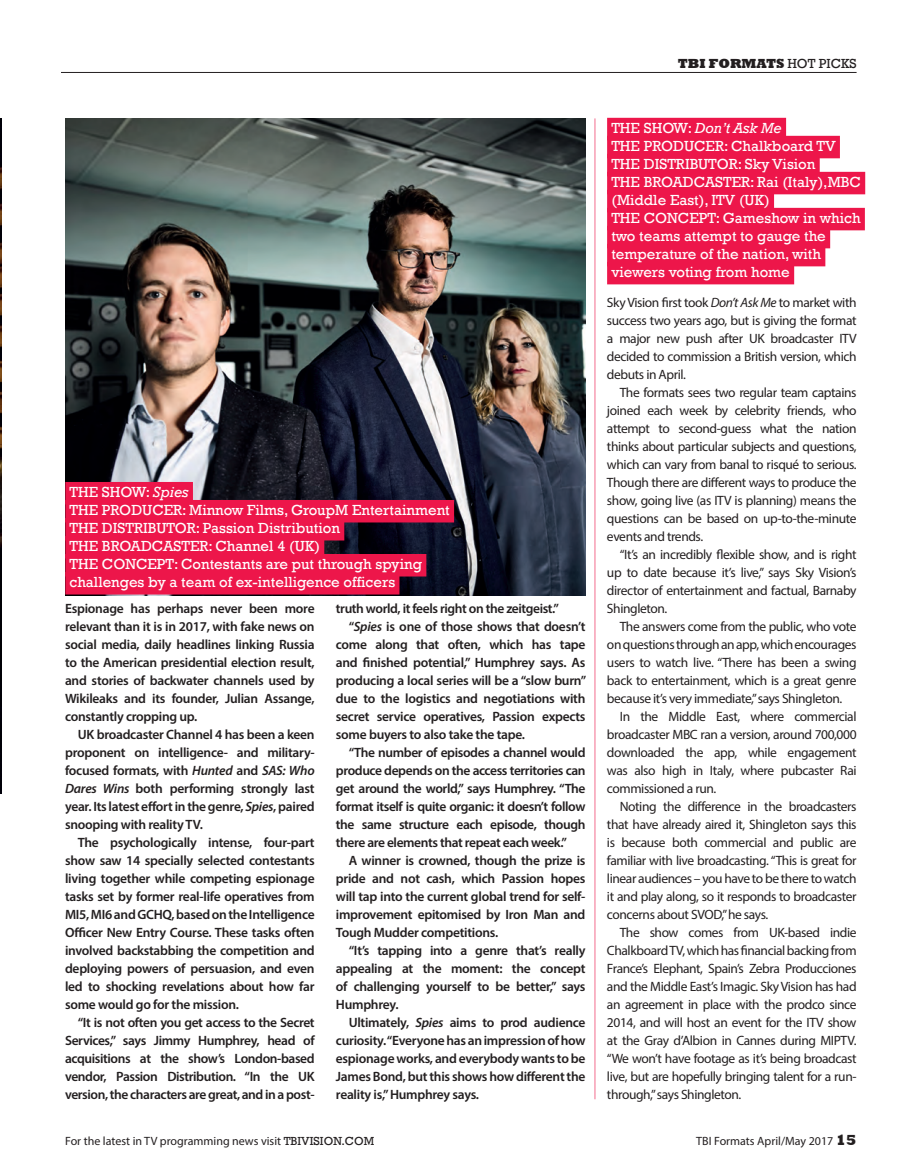
<style>
.page{position:relative;width:924px;height:1171px;background:#fff}
.page>*{position:absolute;margin:0;border:0;box-sizing:border-box;transform-origin:0 0}
.t1{font:15px/18px "Rockwell";color:#fff}
.t2{font:600 13.5px/18px "Myriad Pro";letter-spacing:-.02em;color:#231f20;text-align:justify}
.t3{font:13.5px/18px "Myriad Pro";letter-spacing:-.03em;color:#231f20;text-align:justify}
.t4{font:800 13.5px "Rockwell";color:#231f20}
.t5{font:12px "Myriad Pro";color:#231f20}
.s1{font-weight:400}
.s2{font-style:italic}
.s3{font-family:"Rockwell"}
.s4{font-family:"Rockwell";font-weight:800;font-size:15px}
</style>
<div class="page">
<hr style="left:61px;top:72px;width:795px;height:1px;background:#231f20">
<img style="left:0;top:118px;width:1px;height:675px">
<div style="left:607px;top:118px;width:179px;height:22px;background:#ed164a"></div>
<div style="left:607px;top:136px;width:232px;height:22px;background:#ed164a"></div>
<div style="left:607px;top:154px;width:212px;height:22px;background:#ed164a"></div>
<div style="left:607px;top:172px;width:258px;height:22px;background:#ed164a"></div>
<div style="left:607px;top:190px;width:167px;height:22px;background:#ed164a"></div>
<div style="left:607px;top:208px;width:257px;height:22px;background:#ed164a"></div>
<div style="left:607px;top:226px;width:223px;height:22px;background:#ed164a"></div>
<div style="left:607px;top:244px;width:218px;height:22px;background:#ed164a"></div>
<div style="left:607px;top:262px;width:187px;height:22px;background:#ed164a"></div>
<img style="left:65px;top:118px;width:521px;height:477px">
<div style="left:65px;top:482px;width:128px;height:22px;background:#ed164a"></div>
<div style="left:65px;top:500px;width:389px;height:22px;background:#ed164a"></div>
<div style="left:65px;top:518px;width:279px;height:22px;background:#ed164a"></div>
<div style="left:65px;top:536px;width:259px;height:22px;background:#ed164a"></div>
<div style="left:65px;top:554px;width:361px;height:22px;background:#ed164a"></div>
<div style="left:65px;top:572px;width:334px;height:22px;background:#ed164a"></div>
<hr style="left:594px;top:118px;width:1px;height:981px;background:#ed164a">
<p class="t4" style="left:677px;top:55px;width:180px">TBI FORMATS <span class="s1">HOT PICKS</span></p>
<p class="t1" style="left:70px;top:483px;width:382px">THE SHOW: <span class="s2">Spies<br></span>THE PRODUCER: Minnow Films, GroupM Entertainment THE DISTRIBUTOR: Passion Distribution<br>THE BROADCASTER: Channel 4 (UK)<br>THE CONCEPT: Contestants are put through spying challenges by a team of ex-intelligence officers</p>
<p class="t2" style="left:65px;top:599px;width:251px">Espionage has perhaps never been more relevant than it is in 2017, with fake news on social media, daily headlines linking Russia to the American presidential election result, and stories of backwater channels used by Wikileaks and its founder, Julian Assange, constantly cropping up.</p>
<p class="t2" style="left:65px;top:725px;width:251px;text-indent:13px">UK broadcaster Channel 4 has been a keen proponent on intelligence- and military&shy;focused formats, with <span class="s2">Hunted</span> and <span class="s2">SAS: Who Dares Wins</span> both performing strongly last year. Its latest effort in the genre, <span class="s2">Spies</span>, paired snooping with reality TV.</p>
<p class="t2" style="left:65px;top:833px;width:251px;text-indent:13px">The psychologically intense, four-part show saw 14 specially selected contestants living together while competing espionage tasks set by former real-life operatives from MI5, MI6 and GCHQ, based on the Intelligence Officer New Entry Course. These tasks often involved backstabbing the competition and deploying powers of persuasion, and even led to shocking revelations about how far some would go for the mission.</p>
<p class="t2" style="left:65px;top:1013px;width:251px;text-indent:13px">“It is not often you get access to the Secret Services,” says Jimmy Humphrey, head of acquisitions at the show’s London-based vendor, Passion Distribution. “In the UK version, the characters are great, and in a post-</p>
<p class="t2" style="left:336px;top:599px;width:224px">truth world, it feels right on the zeitgeist.”</p>
<p class="t2" style="left:348px;top:617px;width:238px">“<span class="s2">Spies</span> is one of those shows that doesn’t</p>
<p class="t2" style="left:336px;top:635px;width:251px">come along that often, which has tape</p>
<p class="t2" style="left:336px;top:653px;width:251px">and finished potential,” Humphrey says. As</p>
<p class="t2" style="left:336px;top:671px;width:252px">producing a local series will be a “slow burn”</p>
<p class="t2" style="left:336px;top:689px;width:251px">due to the logistics and negotiations with</p>
<p class="t2" style="left:336px;top:707px;width:251px">secret service operatives, Passion expects</p>
<p class="t2" style="left:336px;top:725px;width:191px">some buyers to also take the tape.</p>
<p class="t2" style="left:348px;top:743px;width:238px">“The number of episodes a channel would</p>
<p class="t2" style="left:336px;top:761px;width:251px">produce depends on the access territories can</p>
<p class="t2" style="left:336px;top:779px;width:251px">get around the world,” says Humphrey. “The</p>
<p class="t2" style="left:336px;top:797px;width:251px">format itself is quite organic: it doesn’t follow</p>
<p class="t2" style="left:336px;top:815px;width:251px">the same structure each episode, though</p>
<p class="t2" style="left:336px;top:833px;width:233px">there are elements that repeat each week.”</p>
<p class="t2" style="left:348px;top:851px;width:238px">A winner is crowned, though the prize is</p>
<p class="t2" style="left:336px;top:869px;width:251px">pride and not cash, which Passion hopes</p>
<p class="t2" style="left:336px;top:887px;width:251px">will tap into the current global trend for self-</p>
<p class="t2" style="left:336px;top:905px;width:251px">improvement epitomised by Iron Man and</p>
<p class="t2" style="left:336px;top:923px;width:164px">Tough Mudder competitions.</p>
<p class="t2" style="left:348px;top:941px;width:238px">“It’s tapping into a genre that’s really</p>
<p class="t2" style="left:336px;top:959px;width:251px">appealing at the moment: the concept</p>
<p class="t2" style="left:336px;top:977px;width:251px">of challenging yourself to be better,” says</p>
<p class="t2" style="left:336px;top:995px;width:64px">Humphrey.</p>
<p class="t2" style="left:348px;top:1013px;width:238px">Ultimately, <span class="s2">Spies</span> aims to prod audience</p>
<p class="t2" style="left:336px;top:1031px;width:251px">curiosity. “Everyone has an impression of how</p>
<p class="t2" style="left:336px;top:1049px;width:251px">espionage works, and everybody wants to be</p>
<p class="t2" style="left:336px;top:1067px;width:251px">James Bond, but this shows how different the</p>
<p class="t2" style="left:336px;top:1085px;width:145px">reality is,” Humphrey says.</p>
<p class="t1" style="left:611px;top:119px;width:251px">THE SHOW: <span class="s2">Don’t Ask Me<br></span>THE PRODUCER: Chalkboard TV<br>THE DISTRIBUTOR: Sky Vision<br>THE BROADCASTER: Rai (Italy),MBC (Middle East), ITV (UK)<br>THE CONCEPT: Gameshow in which two teams attempt to gauge the temperature of the nation, with viewers voting from home</p>
<p class="t3" style="left:607px;top:293px;width:251px">Sky Vision first took <span class="s2">Don’t Ask Me</span> to market with success two years ago, but is giving the format a major new push after UK broadcaster ITV decided to commission a British version, which debuts in April.</p>
<p class="t3" style="left:607px;top:383px;width:251px;text-indent:13px">The formats sees two regular team captains joined each week by celebrity friends, who attempt to second-guess what the nation thinks about particular subjects and questions, which can vary from banal to risqué to serious.<br>Though there are different ways to produce the show, going live (as ITV is planning) means the questions can be based on up-to-the-minute events and trends.</p>
<p class="t3" style="left:607px;top:545px;width:251px;text-indent:13px">“It’s an incredibly flexible show, and is right up to date because it’s live,” says Sky Vision’s director of entertainment and factual, Barnaby Shingleton.</p>
<p class="t3" style="left:607px;top:617px;width:251px;text-indent:13px">The answers come from the public, who vote on questions through an app, which encourages users to watch live. “There has been a swing back to entertainment, which is a great genre because it’s very immediate,” says Shingleton.</p>
<p class="t3" style="left:607px;top:707px;width:251px;text-indent:13px">In the Middle East, where commercial broadcaster MBC ran a version, around 700,000 downloaded the app, while engagement was also high in Italy, where pubcaster Rai commissioned a run.</p>
<p class="t3" style="left:607px;top:797px;width:251px;text-indent:13px">Noting the difference in the broadcasters that have already aired it, Shingleton says this is because both commercial and public are familiar with live broadcasting. “This is great for linear audiences – you have to be there to watch it and play along, so it responds to broadcaster concerns about SVOD,” he says.</p>
<p class="t3" style="left:607px;top:923px;width:251px;text-indent:13px">The show comes from UK-based indie Chalkboard TV, which has financial backing from France’s Elephant, Spain’s Zebra Producciones and the Middle East’s Imagic. Sky Vision has had an agreement in place with the prodco since 2014, and will host an event for the ITV show at the Gray d’Albion in Cannes during MIPTV. “We won’t have footage as it’s being broadcast live, but are hopefully bringing talent for a run&shy;through,” says Shingleton.</p>
<p class="t5" style="left:65px;top:1133px;width:310px">For the latest in TV programming news visit <span class="s3">TBIVISION.COM</span></p>
<p class="t5" style="left:696px;top:1133px;width:162px">TBI Formats April/May 2017 <span class="s4">15</span></p>
</div>
